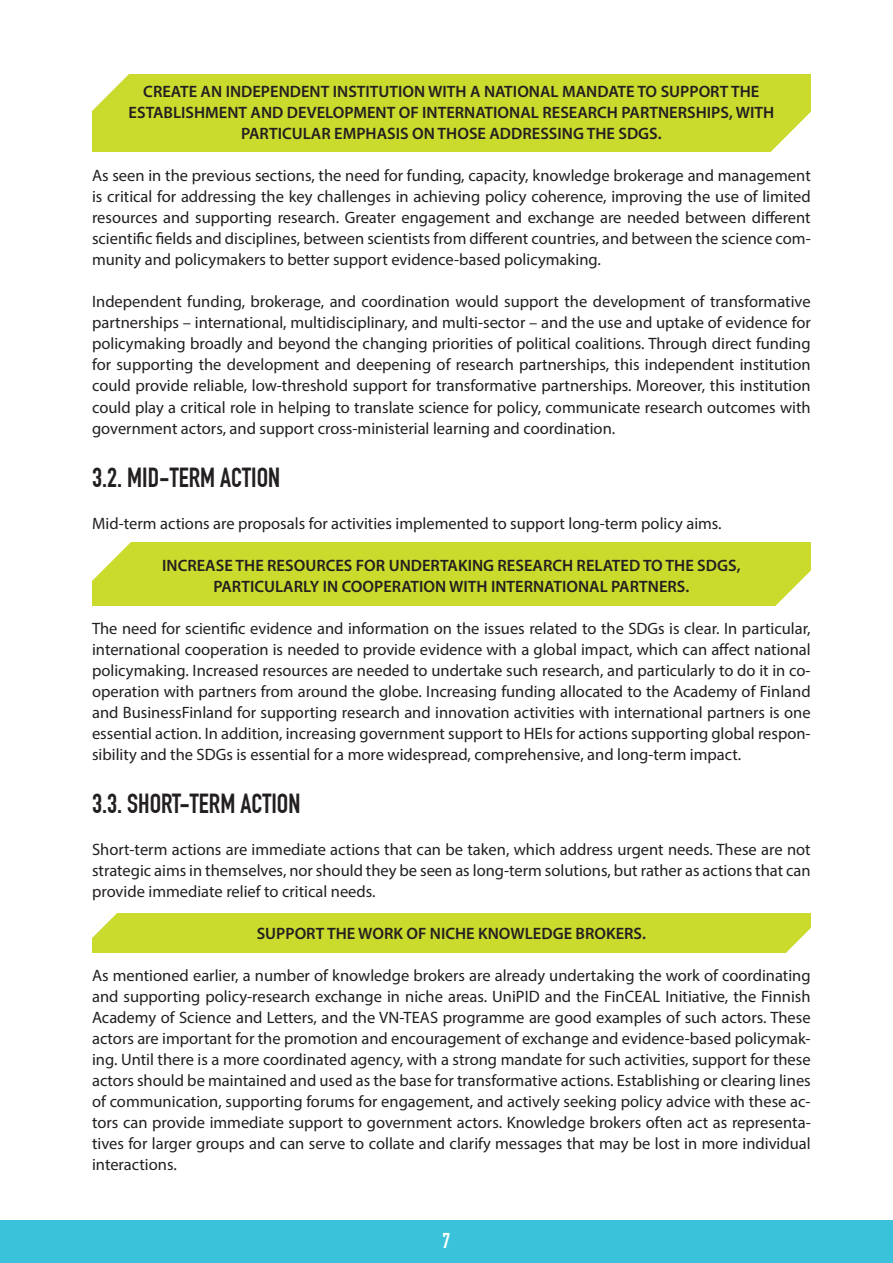
<style>
.page{position:relative;width:893px;height:1263px;background:#fff}
.page>*{position:absolute;margin:0;border:0;box-sizing:border-box;transform-origin:0 0}
.t1{font:700 27px "DIN Condensed";color:#231f20}
.t2{font:700 21px "DIN Condensed";color:#fff}
.t3{font:16.5px/21px "Myriad Pro";color:#231f20;text-align:justify}
.t4{font:600 16.5px/21px "Myriad Pro";color:#231f20;text-align:center}
</style>
<div class="page">
<div style="left:0;top:1220px;width:893px;height:43px;background:#39c2d9"></div>
<div style="left:92px;top:74px;width:719px;height:78px;background:#cadb2d"></div>
<svg style="left:92px;top:74px;width:37px;height:37px"></svg>
<svg style="left:770px;top:111px;width:41px;height:41px"></svg>
<div style="left:92px;top:542px;width:719px;height:64px;background:#cadb2d"></div>
<svg style="left:775px;top:570px;width:36px;height:36px"></svg>
<svg style="left:92px;top:542px;width:39px;height:39px"></svg>
<div style="left:92px;top:913px;width:719px;height:39px;background:#cadb2d"></div>
<svg style="left:761px;top:928px;width:50px;height:25px"></svg>
<svg style="left:92px;top:913px;width:58px;height:40px"></svg>
<p class="t4" style="left:129px;top:81px;width:647px">CREATE AN INDEPENDENT INSTITUTION WITH A NATIONAL MANDATE TO SUPPORT THE<br>ESTABLISHMENT AND DEVELOPMENT OF INTERNATIONAL RESEARCH PARTNERSHIPS, WITH<br>PARTICULAR EMPHASIS ON THOSE ADDRESSING THE SDGS.</p>
<p class="t3" style="left:92px;top:165px;width:720px">As seen in the previous sections, the need for funding, capacity, knowledge brokerage and management is critical for addressing the key challenges in achieving policy coherence, improving the use of limited resources and supporting research. Greater engagement and exchange are needed between different scientific fields and disciplines, between scientists from different countries, and between the science com&shy;munity and policymakers to better support evidence-based policymaking.</p>
<p class="t3" style="left:92px;top:291px;width:720px">Independent funding, brokerage, and coordination would support the development of transformative partnerships – international, multidisciplinary, and multi-sector – and the use and uptake of evidence for policymaking broadly and beyond the changing priorities of political coalitions. Through direct funding for supporting the development and deepening of research partnerships, this independent institution could provide reliable, low-threshold support for transformative partnerships. Moreover, this institution could play a critical role in helping to translate science for policy, communicate research outcomes with government actors, and support cross-ministerial learning and coordination.</p>
<h1 class="t1" style="left:92px;top:462px;width:190px">3.2. MID-TERM ACTION</h1>
<p class="t3" style="left:92px;top:513px;width:631px">Mid-term actions are proposals for activities implemented to support long-term policy aims.</p>
<p class="t4" style="left:162px;top:554px;width:580px">INCREASE THE RESOURCES FOR UNDERTAKING RESEARCH RELATED TO THE SDGS,<br>PARTICULARLY IN COOPERATION WITH INTERNATIONAL PARTNERS.</p>
<p class="t3" style="left:92px;top:618px;width:720px">The need for scientific evidence and information on the issues related to the SDGs is clear. In particular, international cooperation is needed to provide evidence with a global impact, which can affect national policymaking. Increased resources are needed to undertake such research, and particularly to do it in co&shy;operation with partners from around the globe. Increasing funding allocated to the Academy of Finland and BusinessFinland for supporting research and innovation activities with international partners is one essential action. In addition, increasing government support to HEIs for actions supporting global respon&shy;sibility and the SDGs is essential for a more widespread, comprehensive, and long-term impact.</p>
<h1 class="t1" style="left:92px;top:788px;width:210px">3.3. SHORT-TERM ACTION</h1>
<p class="t3" style="left:92px;top:839px;width:720px">Short-term actions are immediate actions that can be taken, which address urgent needs. These are not strategic aims in themselves, nor should they be seen as long-term solutions, but rather as actions that can provide immediate relief to critical needs.</p>
<p class="t4" style="left:257px;top:923px;width:391px">SUPPORT THE WORK OF NICHE KNOWLEDGE BROKERS.</p>
<p class="t3" style="left:92px;top:965px;width:720px">As mentioned earlier, a number of knowledge brokers are already undertaking the work of coordinating and supporting policy-research exchange in niche areas. UniPID and the FinCEAL Initiative, the Finnish Academy of Science and Letters, and the VN-TEAS programme are good examples of such actors. These actors are important for the promotion and encouragement of exchange and evidence-based policymak&shy;ing. Until there is a more coordinated agency, with a strong mandate for such activities, support for these actors should be maintained and used as the base for transformative actions. Establishing or clearing lines of communication, supporting forums for engagement, and actively seeking policy advice with these ac&shy;tors can provide immediate support to government actors. Knowledge brokers often act as representa&shy;tives for larger groups and can serve to collate and clarify messages that may be lost in more individual interactions.</p>
<p class="t2" style="left:443px;top:1228px;width:9px">7</p>
</div>
